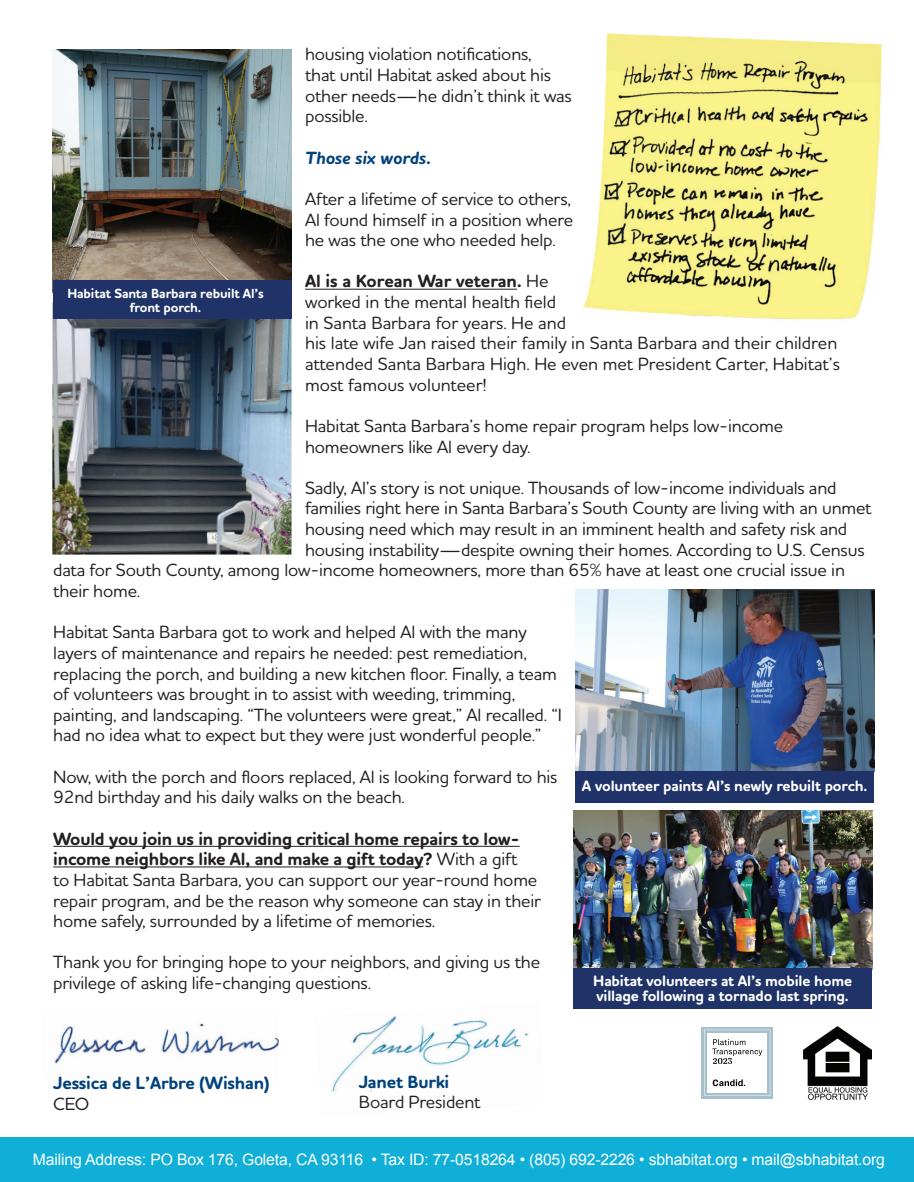
<style>
.page{position:relative;width:914px;height:1182px;background:#fff}
.page>*{position:absolute;margin:0;border:0;box-sizing:border-box;transform-origin:0 0}
.t1{font:500 18px/20.7px "Houschka Rounded";letter-spacing:-.01em;color:#231f20}
.t2{font:700 18px "Houschka Rounded";letter-spacing:-.01em;color:#01427c}
.t3{font:italic 700 18px "Houschka Rounded";letter-spacing:-.01em;color:#01427c}
.t4{font:15.75px "Arial";letter-spacing:-.01em;color:#fff}
.t5{font:700 15.3px/15.3px "Houschka Rounded";letter-spacing:-.01em;color:#fff}
.t6{font:700 13.5px/13.5px "Houschka Rounded";letter-spacing:-.01em;color:#fff;text-align:center}
.s1{font-weight:700}
</style>
<div class="page">
<img style="left:332px;top:1016px;width:196px;height:76px">
<hr style="left:305px;top:289px;width:211px;height:1px;background:#231f20">
<hr style="left:53px;top:846px;width:466px;height:1px;background:#231f20">
<hr style="left:53px;top:866px;width:370px;height:1px;background:#231f20">
<img style="left:803px;top:1026px;width:68px;height:73px">
<img style="left:575px;top:590px;width:298px;height:180px">
<div style="left:0;top:1137px;width:913px;height:44px;background:#10afd8"></div>
<img style="left:54px;top:1023px;width:224px;height:41px">
<img style="left:573px;top:810px;width:298px;height:158px">
<div style="left:701px;top:1026px;width:71px;height:72px;background:linear-gradient(to right,#a6c0ce,#a6c0ce)"></div>
<svg style="left:704px;top:1029px;width:66px;height:66px"></svg>
<div style="left:575px;top:770px;width:298px;height:32px;background:#1f3369"></div>
<div style="left:573px;top:968px;width:298px;height:40px;background:#1f3369"></div>
<img style="left:53px;top:49px;width:238px;height:231px">
<img style="left:52px;top:302px;width:239px;height:252px">
<div style="left:53px;top:280px;width:238px;height:39px;background:#1f3369"></div>
<img style="left:583px;top:33px;width:299px;height:287px">
<p class="t1" style="left:305px;top:43px;width:268px">housing violation notifications,<br>that until Habitat asked about his other needs—he didn’t think it was possible.</p>
<p class="t3" style="left:305px;top:146px;width:128px">Those six words.</p>
<p class="t1" style="left:305px;top:188px;width:269px;text-align:justify">After a lifetime of service to others, Al found himself in a position where he was the one who needed help.</p>
<p class="t1" style="left:305px;top:270px;width:536px"><span class="s1">Al is a Korean War veteran.</span> He<br>worked in the mental health field<br>in Santa Barbara for years. He and<br>his late wife Jan raised their family in Santa Barbara and their children attended Santa Barbara High. He even met President Carter, Habitat’s most famous volunteer!</p>
<p class="t1" style="left:305px;top:415px;width:479px">Habitat Santa Barbara’s home repair program helps low-income homeowners like Al every day.</p>
<p class="t1" style="left:305px;top:477px;width:532px">Sadly, Al’s story is not unique. Thousands of low-income individuals and</p>
<p class="t1" style="left:305px;top:497px;width:568px">families right here in Santa Barbara’s South County are living with an unmet</p>
<p class="t1" style="left:305px;top:518px;width:543px">housing need which may result in an imminent health and safety risk and</p>
<p class="t1" style="left:305px;top:538px;width:561px">housing instability—despite owning their homes. According to U.S. Census</p>
<p class="t1" style="left:53px;top:559px;width:792px">data for South County, among low-income homeowners, more than 65% have at least one crucial issue in</p>
<p class="t1" style="left:53px;top:580px;width:88px">their home.</p>
<p class="t1" style="left:53px;top:621px;width:510px">Habitat Santa Barbara got to work and helped Al with the many layers of maintenance and repairs he needed: pest remediation, replacing the porch, and building a new kitchen floor. Finally, a team of volunteers was brought in to assist with weeding, trimming, painting, and landscaping. “The volunteers were great,” Al recalled. “I had no idea what to expect but they were just wonderful people.”</p>
<p class="t1" style="left:53px;top:765px;width:505px">Now, with the porch and floors replaced, Al is looking forward to his<br>92nd birthday and his daily walks on the beach.</p>
<p class="t1" style="left:53px;top:827px;width:489px"><span class="s1">Would you join us in providing critical home repairs to low&shy;income neighbors like Al, and make a gift today?</span> With a gift<br>to Habitat Santa Barbara, you can support our year-round home repair program, and be the reason why someone can stay in their home safely, surrounded by a lifetime of memories.</p>
<p class="t1" style="left:53px;top:951px;width:488px">Thank you for bringing hope to your neighbors, and giving us the privilege of asking life-changing questions.</p>
<p class="t6" style="left:67px;top:287px;width:198px">Habitat Santa Barbara rebuilt Al’s front porch.</p>
<p class="t5" style="left:581px;top:778px;width:287px">A volunteer paints Al’s newly rebuilt porch.</p>
<p class="t5" style="left:593px;top:973px;width:260px">Habitat volunteers at Al’s mobile home village following a tornado last spring.</p>
<p class="t2" style="left:53px;top:1071px;width:218px">Jessica de L’Arbre (Wishan)</p>
<p class="t1" style="left:53px;top:1092px;width:38px">CEO</p>
<p class="t2" style="left:359px;top:1069px;width:92px">Janet Burki</p>
<p class="t1" style="left:359px;top:1091px;width:123px">Board President</p>
<p class="t4" style="left:33px;top:1148px;width:853px">Mailing Address: PO Box 176, Goleta, CA 93116 • Tax ID: 77-0518264 • (805) 692-2226 • sbhabitat.org • mail@sbhabitat.org</p>
</div>
